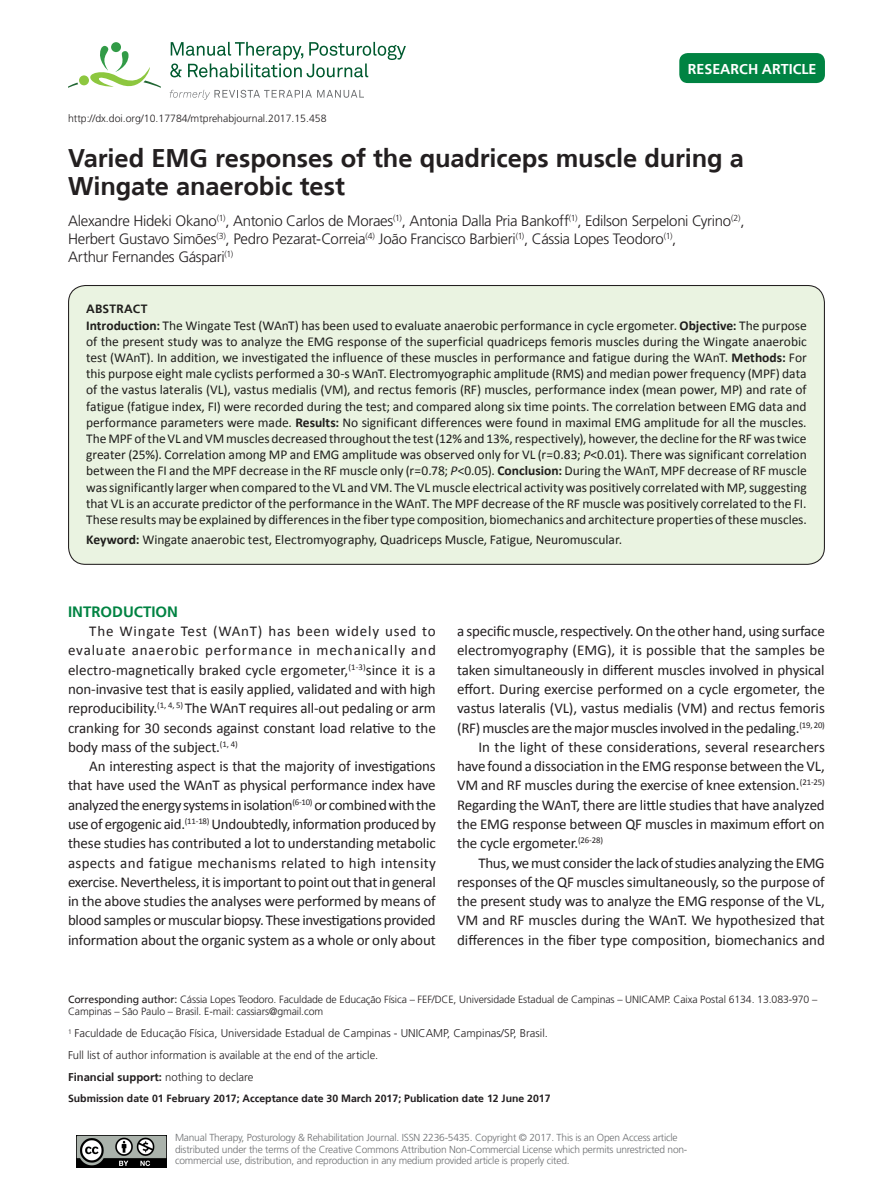
<style>
.page{position:relative;width:893px;height:1191px;background:#fff}
.page>*{position:absolute;margin:0;border:0;box-sizing:border-box;transform-origin:0 0}
.ArticleTitle{font:700 25.5px/28.5px "Frutiger";letter-spacing:-.005em;color:#231f20}
.Paragraph{font:15px/19.2px "Calibri";letter-spacing:-.01em;color:#231f20;text-align:justify}
.Authors{font:300 15px/18px "Frutiger";letter-spacing:-.02em;color:#231f20}
.Heading1{font:700 15px "Frutiger";color:#008342}
.ArticleTypeAlt{font:700 14.25px "Frutiger";color:#fff}
.t1{font:13.5px/16.2px "Calibri";letter-spacing:-.005em;color:#231f20;text-align:justify}
.t2{font:700 12px "Frutiger";letter-spacing:.02em;color:#231f20}
.Affiliations{font:300 11.25px "Frutiger";color:#231f20}
.fnArticleOther{font:300 11.25px "Frutiger";color:#231f20}
.fnSupported-by{font:700 11.25px "Frutiger";color:#231f20}
.Correspondence{font:300 10.5px/12.6px "Frutiger";letter-spacing:-.01em;color:#231f20}
.History{font:700 10.5px "Frutiger";color:#231f20}
.ArticleDOIAlt{font:300 10.5px "Frutiger";color:#231f20}
.LicenseParaAlt{font:300 10.2px/11.2px "Frutiger";letter-spacing:-.02em;color:#6d6f71}
.s1{font-weight:700}
.s2{font-style:italic}
.s3{font-weight:400}
.s4{font-weight:300}
</style>
<div class="page">
<svg style="left:170px;top:42px;width:236px;height:35px"></svg>
<div style="left:111px;top:42px;width:10px;height:10px;background:#329b47;border-radius:50%"></div>
<div style="left:79px;top:75px;width:10px;height:10px;background:#8dc73f;border-radius:50%"></div>
<svg style="left:85px;top:46px;width:76px;height:42px"></svg>
<svg style="left:68px;top:83px;width:10px;height:5px"></svg>
<svg style="left:170px;top:90px;width:194px;height:10px"></svg>
<div style="left:679px;top:53px;width:146px;height:30px;background:#008342;border-radius:9px"></div>
<img style="left:77px;top:1135px;width:90px;height:32px">
<div style="left:69px;top:285px;width:755px;height:279px;background:#eaf3e1;border-radius:17px"></div>
<p class="ArticleDOIAlt" style="left:68px;top:112px;width:260px">http://dx.doi.org/10.17784/mtprehabjournal.2017.15.458</p>
<p class="ArticleTypeAlt" style="left:688px;top:61px;width:130px">Research Article</p>
<p class="ArticleTitle" style="left:68px;top:143px;width:677px">Varied EMG responses of the quadriceps muscle during a<br>Wingate anaerobic test</p>
<p class="Authors" style="left:68px;top:212px;width:678px">Alexandre Hideki Okano<sup>(1)</sup>, Antonio Carlos de Moraes<sup>(1)</sup>, Antonia Dalla Pria Bankoff<sup>(1)</sup>, Edilson Serpeloni Cyrino<sup>(2)</sup>,<br>Herbert Gustavo Simões<sup>(3)</sup>, Pedro Pezarat-Correia<sup>(4)</sup> João Francisco Barbieri<sup>(1)</sup>, Cássia Lopes Teodoro<sup>(1)</sup>,<br>Arthur Fernandes Gáspari<sup>(1)</sup></p>
<p class="t2" style="left:86px;top:302px;width:63px">ABSTRACT</p>
<p class="t1" style="left:86px;top:317px;width:722px"><span class="s1">Introduction:</span> The Wingate Test (WAnT) has been used to evaluate anaerobic performance in cycle ergometer. <span class="s1">Objective:</span> The purpose of the present study was to analyze the EMG response of the superficial quadriceps femoris muscles during the Wingate anaerobic test (WAnT). In addition, we investigated the influence of these muscles in performance and fatigue during the WAnT. <span class="s1">Methods:</span> For this purpose eight male cyclists performed a 30-s WAnT. Electromyographic amplitude (RMS) and median power frequency (MPF) data of the vastus lateralis (VL), vastus medialis (VM), and rectus femoris (RF) muscles, performance index (mean power, MP) and rate of fatigue (fatigue index, FI) were recorded during the test; and compared along six time points. The correlation between EMG data and performance parameters were made. <span class="s1">Results:</span> No significant differences were found in maximal EMG amplitude for all the muscles.<br>TheMPF of the VL and VM muscles decreased throughout the test (12% and 13%, respectively), however, the decline for the RF was twice greater (25%). Correlation among MP and EMG amplitude was observed only for VL (r=0.83; <span class="s2">P</span>&lt;0.01). There was significant correlation between the FI and the MPF decrease in the RF muscle only (r=0.78; <span class="s2">P</span>&lt;0.05). <span class="s1">Conclusion:</span> During the WAnT, MPF decrease of RF muscle was significantly larger when compared to the VL and VM. The VL muscle electrical activity was positively correlated with MP, suggesting that VL is an accurate predictor of the performance in the WAnT. The MPF decrease of the RF muscle was positively correlated to the FI.<br>These results may be explained by differences in the fiber type composition, biomechanics and architecture properties of these muscles.</p>
<p class="t1" style="left:86px;top:532px;width:538px"><span class="s1">Keyword:</span> Wingate anaerobic test, Electromyography, Quadriceps Muscle, Fatigue, Neuromuscular.</p>
<p class="Heading1" style="left:68px;top:603px;width:112px">INTRODUCTION</p>
<p class="Paragraph" style="left:68px;top:621px;width:369px;text-indent:21px">The Wingate Test (WAnT) has been widely used to evaluate anaerobic performance in mechanically and electro‑magnetically braked cycle ergometer,<sup>(1-3)</sup>since it is a non-invasive test that is easily applied, validated and with high reproducibility.<sup>(1,</sup> <sup>4,</sup> <sup>5)</sup> The WAnT requires all-out pedaling or arm cranking for 30 seconds against constant load relative to the body mass of the subject.<sup>(1,</sup> <sup>4)</sup></p>
<p class="Paragraph" style="left:68px;top:756px;width:369px;text-indent:21px">An interesting aspect is that the majority of investigations that have used the WAnT as physical performance index have analyzed the energy systems in isolation<sup>(6-10)</sup> or combined with the use of ergogenic aid.<sup>(11-18)</sup> Undoubtedly, information produced by these studies has contributed a lot to understanding metabolic aspects and fatigue mechanisms related to high intensity exercise. Nevertheless, it is important to point out that in general in the above studies the analyses were performed by means of blood samples or muscular biopsy. These investigations provided information about the organic system as a whole or only about</p>
<p class="Paragraph" style="left:457px;top:621px;width:369px">a specific muscle, respectively. On the other hand, using surface electromyography (EMG), it is possible that the samples be taken simultaneously in different muscles involved in physical effort. During exercise performed on a cycle ergometer, the vastus lateralis (VL), vastus medialis (VM) and rectus femoris (RF) muscles are the major muscles involved in the pedaling.<sup>(19,</sup> <sup>20)</sup></p>
<p class="Paragraph" style="left:457px;top:737px;width:369px;text-indent:21px">In the light of these considerations, several researchers have found a dissociation in the EMG response between the VL, VM and RF muscles during the exercise of knee extension.<sup>(21-25)<br></sup>Regarding the WAnT, there are little studies that have analyzed the EMG response between QF muscles in maximum effort on the cycle ergometer.<sup>(26-28)</sup></p>
<p class="Paragraph" style="left:457px;top:853px;width:369px;text-indent:21px">Thus, we must consider the lack of studies analyzing the EMG responses of the QF muscles simultaneously, so the purpose of the present study was to analyze the EMG response of the VL, VM and RF muscles during the WAnT. We hypothesized that differences in the fiber type composition, biomechanics and</p>
<p class="Correspondence" style="left:68px;top:992px;width:751px"><span class="s3">Corresponding author:</span> Cássia Lopes Teodoro. Faculdade de Educação Física – FEF/DCE, Universidade Estadual de Campinas – UNICAMP. Caixa Postal 6134. 13.083-970 –<br>Campinas – São Paulo – Brasil. E-mail: cassiars@gmail.com</p>
<p class="Affiliations" style="left:68px;top:1027px;width:481px"><sup>1</sup> Faculdade de Educação Física, Universidade Estadual de Campinas - UNICAMP, Campinas/SP, Brasil.</p>
<p class="fnArticleOther" style="left:68px;top:1049px;width:312px">Full list of author information is available at the end of the article.</p>
<p class="fnSupported-by" style="left:68px;top:1070px;width:187px">Financial support: <span class="s4">nothing to declare</span></p>
<p class="History" style="left:68px;top:1092px;width:484px">Submission date 01 February 2017; Acceptance date 30 March 2017; Publication date 12 June 2017</p>
<p class="LicenseParaAlt" style="left:175px;top:1132px;width:514px">Manual Therapy, Posturology &amp; Rehabilitation Journal. ISSN 2236-5435. Copyright © 2017. This is an Open Access article distributed under the terms of the Creative Commons Attribution Non-Commercial License which permits unrestricted non&shy;commercial use, distribution, and reproduction in any medium provided article is properly cited.</p>
</div>
